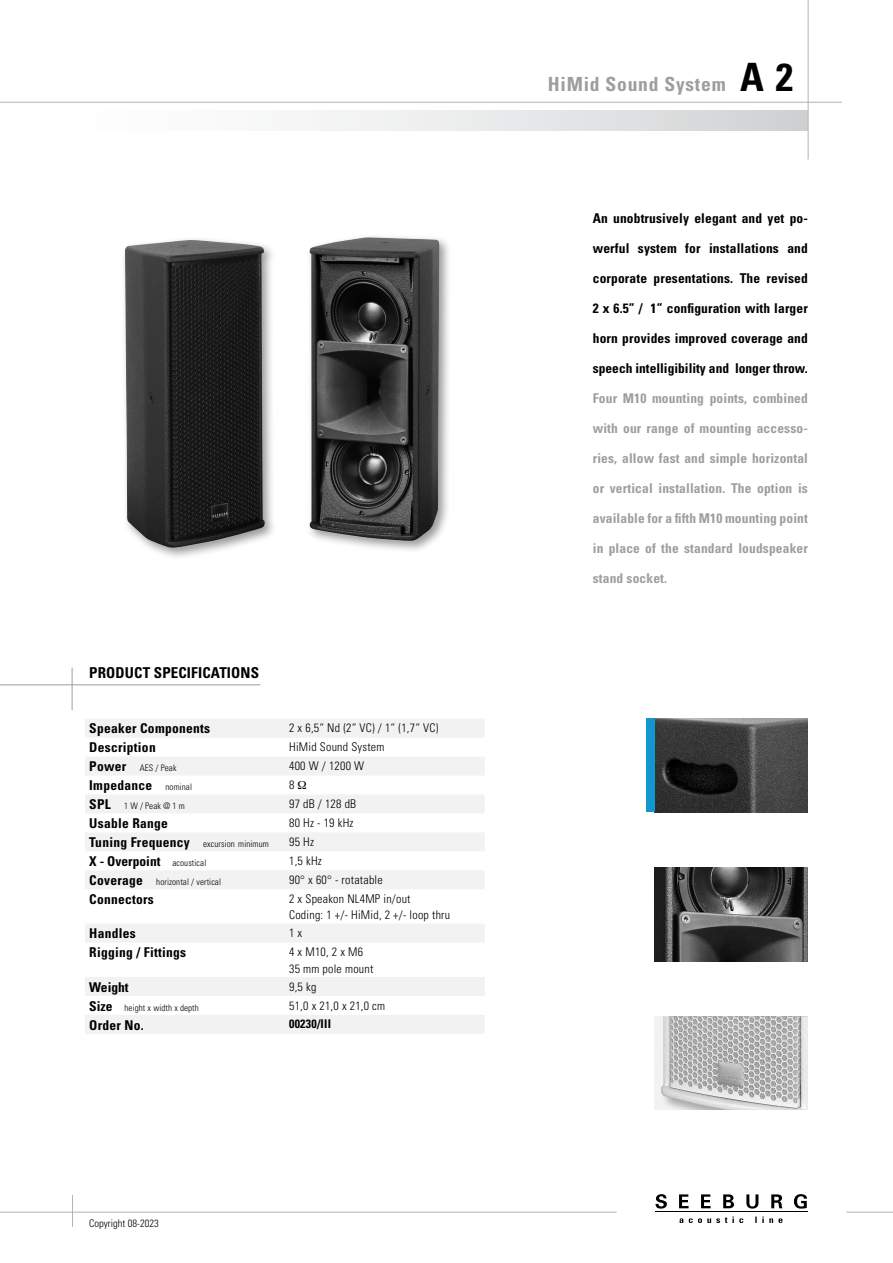
<style>
.page{position:relative;width:893px;height:1263px;background:#fff}
.page>*{position:absolute;margin:0;border:0;box-sizing:border-box;transform-origin:0 0}
.t1{font:700 condensed 39px "Univers";color:#000}
.t2{font:700 condensed 19.5px "Univers";letter-spacing:.04em;color:#9c9e9f}
.t3{font:700 condensed 15px "Univers";letter-spacing:.01em;color:#000}
.t4{font:700 condensed 13.5px "Univers";letter-spacing:.01em;color:#000}
.t5{font:700 condensed 13.5px "Univers";letter-spacing:.01em;color:#9c9e9f}
.t6{font:300 condensed 12px/16.5px "Univers";letter-spacing:.02em;color:#000}
.t7{font:700 condensed 12px "Univers";letter-spacing:.02em;color:#000}
.t8{font:300 condensed 10.5px "Univers";color:#000}
.t9{font:300 condensed 9px "Univers";letter-spacing:.01em;color:#000}
.s1{font-weight:700;font-size:13.5px}
.s2{font-weight:300;font-size:9px}
</style>
<div class="page">
<div style="left:655px;top:1016px;width:153px;height:94px;background:#f2f2f3"></div>
<img style="left:661px;top:1016px;width:147px;height:94px">
<img style="left:655px;top:867px;width:153px;height:94px">
<img style="left:655px;top:719px;width:153px;height:93px">
<hr style="left:0;top:684px;width:260px;height:1px;background:#9c9e9f">
<hr style="left:72px;top:668px;width:1px;height:42px;background:#9c9e9f">
<div style="left:0;top:111px;width:808px;height:19px;background:linear-gradient(to right,#fff,#d4d5d6)"></div>
<hr style="left:0;top:102px;width:842px;height:1px;background:#b1b3b4">
<hr style="left:808px;top:0;width:1px;height:159px;background:#b1b3b4">
<hr style="left:0;top:1212px;width:617px;height:1px;background:#b1b3b4">
<hr style="left:846px;top:1212px;width:47px;height:1px;background:#b1b3b4">
<hr style="left:655px;top:1211px;width:152px;height:1px;background:#000">
<svg style="left:679px;top:1216px;width:103px;height:7px"></svg>
<svg style="left:655px;top:1194px;width:12px;height:14px"></svg>
<svg style="left:679px;top:1194px;width:10px;height:14px"></svg>
<svg style="left:701px;top:1194px;width:10px;height:14px"></svg>
<svg style="left:723px;top:1194px;width:11px;height:14px"></svg>
<svg style="left:746px;top:1194px;width:12px;height:14px"></svg>
<svg style="left:771px;top:1194px;width:11px;height:14px"></svg>
<svg style="left:794px;top:1194px;width:13px;height:14px"></svg>
<hr style="left:72px;top:1195px;width:1px;height:32px;background:#b1b3b4">
<div style="left:646px;top:719px;width:9px;height:93px;background:#1296d0"></div>
<div style="left:121px;top:236px;width:156px;height:324px;background:#000;opacity:.4"></div>
<img style="left:125px;top:240px;width:140px;height:308px">
<div style="left:306px;top:233px;width:146px;height:320px;background:#000;opacity:.4"></div>
<img style="left:310px;top:237px;width:129px;height:304px">
<svg style="left:85px;top:719px;width:400px;height:315px"></svg>
<svg style="left:298px;top:781px;width:8px;height:8px"></svg>
<p class="t3" style="left:89px;top:663px;width:171px">PRODUCT SPECIFICATIONS</p>
<p class="t4" style="left:89px;top:720px;width:122px">Speaker Components</p>
<p class="t6" style="left:289px;top:720px;width:151px">2 x 6,5“ Nd (2“ VC) / 1“ (1,7“ VC)</p>
<p class="t4" style="left:89px;top:739px;width:68px">Description</p>
<p class="t6" style="left:289px;top:738px;width:97px">HiMid Sound System</p>
<p class="t9" style="left:89px;top:763px;width:89px"><span class="s1">Power</span> AES / Peak</p>
<p class="t6" style="left:289px;top:757px;width:77px">400 W / 1200 W</p>
<p class="t4" style="left:89px;top:777px;width:104px">Impedance <span class="s2">nominal</span></p>
<p class="t6" style="left:289px;top:776px;width:7px">8</p>
<p class="t9" style="left:89px;top:801px;width:97px"><span class="s1">SPL</span> 1 W / Peak @ 1 m</p>
<p class="t6" style="left:289px;top:795px;width:69px">97 dB / 128 dB</p>
<p class="t4" style="left:89px;top:815px;width:80px">Usable Range</p>
<p class="t6" style="left:289px;top:814px;width:66px">80 Hz - 19 kHz</p>
<p class="t9" style="left:89px;top:838px;width:181px"><span class="s1">Tuning Frequency</span> excursion minimum</p>
<p class="t6" style="left:289px;top:833px;width:26px">95 Hz</p>
<p class="t4" style="left:89px;top:853px;width:119px">X - Overpoint <span class="s2">acoustical</span></p>
<p class="t6" style="left:289px;top:852px;width:34px">1,5 kHz</p>
<p class="t9" style="left:89px;top:876px;width:133px"><span class="s1">Coverage</span> horizontal / vertical</p>
<p class="t6" style="left:289px;top:871px;width:95px">90° x 60° - rotatable</p>
<p class="t4" style="left:89px;top:891px;width:66px">Connectors</p>
<p class="t6" style="left:289px;top:890px;width:162px">2 x Speakon NL4MP in/out<br>Coding: 1 +/- HiMid, 2 +/- loop thru</p>
<p class="t4" style="left:89px;top:925px;width:48px">Handles</p>
<p class="t6" style="left:289px;top:924px;width:15px">1 x</p>
<p class="t4" style="left:89px;top:944px;width:98px">Rigging / Fittings</p>
<p class="t6" style="left:289px;top:943px;width:86px">4 x M10, 2 x M6<br>35 mm pole mount</p>
<p class="t4" style="left:89px;top:978px;width:41px">Weight</p>
<p class="t6" style="left:289px;top:978px;width:29px">9,5 kg</p>
<p class="t9" style="left:89px;top:1002px;width:111px"><span class="s1">Size</span> height x width x depth</p>
<p class="t6" style="left:289px;top:997px;width:98px">51,0 x 21,0 x 21,0 cm</p>
<p class="t4" style="left:89px;top:1016px;width:56px">Order No.</p>
<p class="t7" style="left:289px;top:1017px;width:43px">00230/III</p>
<p class="t8" style="left:89px;top:1216px;width:71px">Copyright 08-2023</p>
<h2 class="t2" style="left:548px;top:72px;width:179px">HiMid Sound System</h2>
<h1 class="t1" style="left:740px;top:53px;width:54px">A 2</h1>
<p class="t4" style="left:593px;top:210px;width:217px">An unobtrusively elegant and yet po-</p>
<p class="t4" style="left:593px;top:240px;width:217px">werful system for installations and</p>
<p class="t4" style="left:593px;top:270px;width:217px">corporate presentations. The revised</p>
<p class="t4" style="left:593px;top:300px;width:217px">2 x 6.5” / 1” configuration with larger</p>
<p class="t4" style="left:593px;top:330px;width:217px">horn provides improved coverage and</p>
<p class="t4" style="left:593px;top:360px;width:217px">speech intelligibility and longer throw.</p>
<p class="t5" style="left:593px;top:390px;width:217px">Four M10 mounting points, combined</p>
<p class="t5" style="left:593px;top:420px;width:217px">with our range of mounting accesso-</p>
<p class="t5" style="left:593px;top:450px;width:217px">ries, allow fast and simple horizontal</p>
<p class="t5" style="left:593px;top:480px;width:217px">or vertical installation. The option is</p>
<p class="t5" style="left:593px;top:510px;width:217px">available for a fifth M10 mounting point</p>
<p class="t5" style="left:593px;top:540px;width:217px">in place of the standard loudspeaker</p>
<p class="t5" style="left:593px;top:570px;width:76px">stand socket.</p>
</div>
